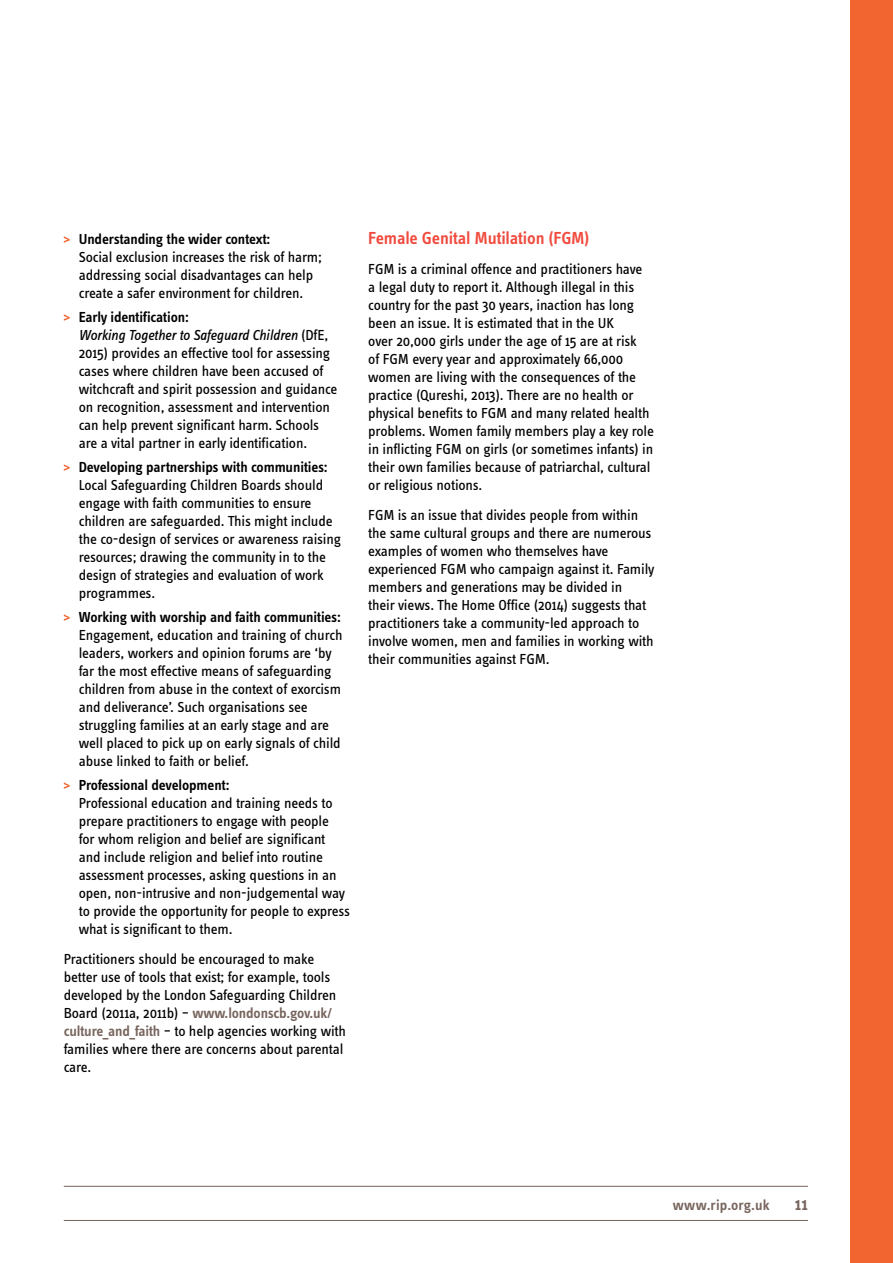
<style>
.page{position:relative;width:893px;height:1263px;background:#fff}
.page>*{position:absolute;margin:0;border:0;box-sizing:border-box;transform-origin:0 0}
.t1{font:600 18px "Info Text Pro";letter-spacing:-.01em;color:#f04b3e}
.t2{font:600 18px "Info Text Pro";color:#77645d}
.t3{font:15px/18px "Info Text Pro";letter-spacing:-.01em;color:#000}
.t4{font:600 15px "Info Text Pro";letter-spacing:-.01em;color:#000}
.t5{font:600 15px "Info Text Pro";letter-spacing:.005em;color:#77645d}
.s1{font-weight:600}
.s2{font-style:italic}
.s3{font-weight:600;color:#77645d}
</style>
<div class="page">
<svg style="left:64px;top:236px;width:6px;height:7px"></svg>
<svg style="left:64px;top:314px;width:6px;height:7px"></svg>
<svg style="left:64px;top:464px;width:6px;height:7px"></svg>
<svg style="left:64px;top:614px;width:6px;height:7px"></svg>
<svg style="left:64px;top:782px;width:6px;height:7px"></svg>
<hr style="left:64px;top:1220px;width:744px;height:1px;background:#77645d">
<hr style="left:64px;top:1186px;width:744px;height:1px;background:#77645d">
<div style="left:850px;top:0;width:43px;height:1263px;background:#f26531"></div>
<p class="t4" style="left:79px;top:230px;width:193px">Understanding the wider context:</p>
<p class="t3" style="left:79px;top:247px;width:245px">Social exclusion increases the risk of harm; addressing social disadvantages can help create a safer environment for children.</p>
<p class="t3" style="left:79px;top:307px;width:260px"><span class="s1">Early identification:<br></span><span class="s2">Working Together to Safeguard Children</span> (DfE, 2015) provides an effective tool for assessing cases where children have been accused of witchcraft and spirit possession and guidance on recognition, assessment and intervention can help prevent significant harm. Schools are a vital partner in early identification.</p>
<p class="t4" style="left:79px;top:458px;width:250px">Developing partnerships with communities:</p>
<p class="t3" style="left:79px;top:475px;width:264px">Local Safeguarding Children Boards should engage with faith communities to ensure children are safeguarded. This might include the co-design of services or awareness raising resources; drawing the community in to the design of strategies and evaluation of work programmes.</p>
<p class="t4" style="left:79px;top:608px;width:264px">Working with worship and faith communities:</p>
<p class="t3" style="left:79px;top:625px;width:265px">Engagement, education and training of church leaders, workers and opinion forums are ‘by far the most effective means of safeguarding children from abuse in the context of exorcism and deliverance’. Such organisations see struggling families at an early stage and are well placed to pick up on early signals of child abuse linked to faith or belief.</p>
<p class="t4" style="left:79px;top:776px;width:152px">Professional development:</p>
<p class="t3" style="left:79px;top:793px;width:273px">Professional education and training needs to prepare practitioners to engage with people<br>for whom religion and belief are significant and include religion and belief into routine assessment processes, asking questions in an open, non-intrusive and non-judgemental way to provide the opportunity for people to express what is significant to them.</p>
<p class="t3" style="left:64px;top:949px;width:284px">Practitioners should be encouraged to make better use of tools that exist; for example, tools developed by the London Safeguarding Children Board (2011a, 2011b) – <span class="s3">www.londonscb.gov.uk/ culture_and_faith</span> – to help agencies working with families where there are concerns about parental care.</p>
<p class="t1" style="left:368px;top:227px;width:223px">Female Genital Mutilation (FGM)</p>
<p class="t3" style="left:368px;top:259px;width:287px">FGM is a criminal offence and practitioners have<br>a legal duty to report it. Although illegal in this country for the past 30 years, inaction has long been an issue. It is estimated that in the UK<br>over 20,000 girls under the age of 15 are at risk<br>of FGM every year and approximately 66,000 women are living with the consequences of the practice (Qureshi, 2013). There are no health or physical benefits to FGM and many related health problems. Women family members play a key role in inflicting FGM on girls (or sometimes infants) in their own families because of patriarchal, cultural or religious notions.</p>
<p class="t3" style="left:368px;top:505px;width:288px">FGM is an issue that divides people from within the same cultural groups and there are numerous examples of women who themselves have experienced FGM who campaign against it. Family members and generations may be divided in<br>their views. The Home Office (2014) suggests that practitioners take a community-led approach to involve women, men and families in working with their communities against FGM.</p>
<p class="t5" style="left:673px;top:1196px;width:98px">www.rip.org.uk</p>
<p class="t2" style="left:795px;top:1193px;width:15px">11</p>
</div>
